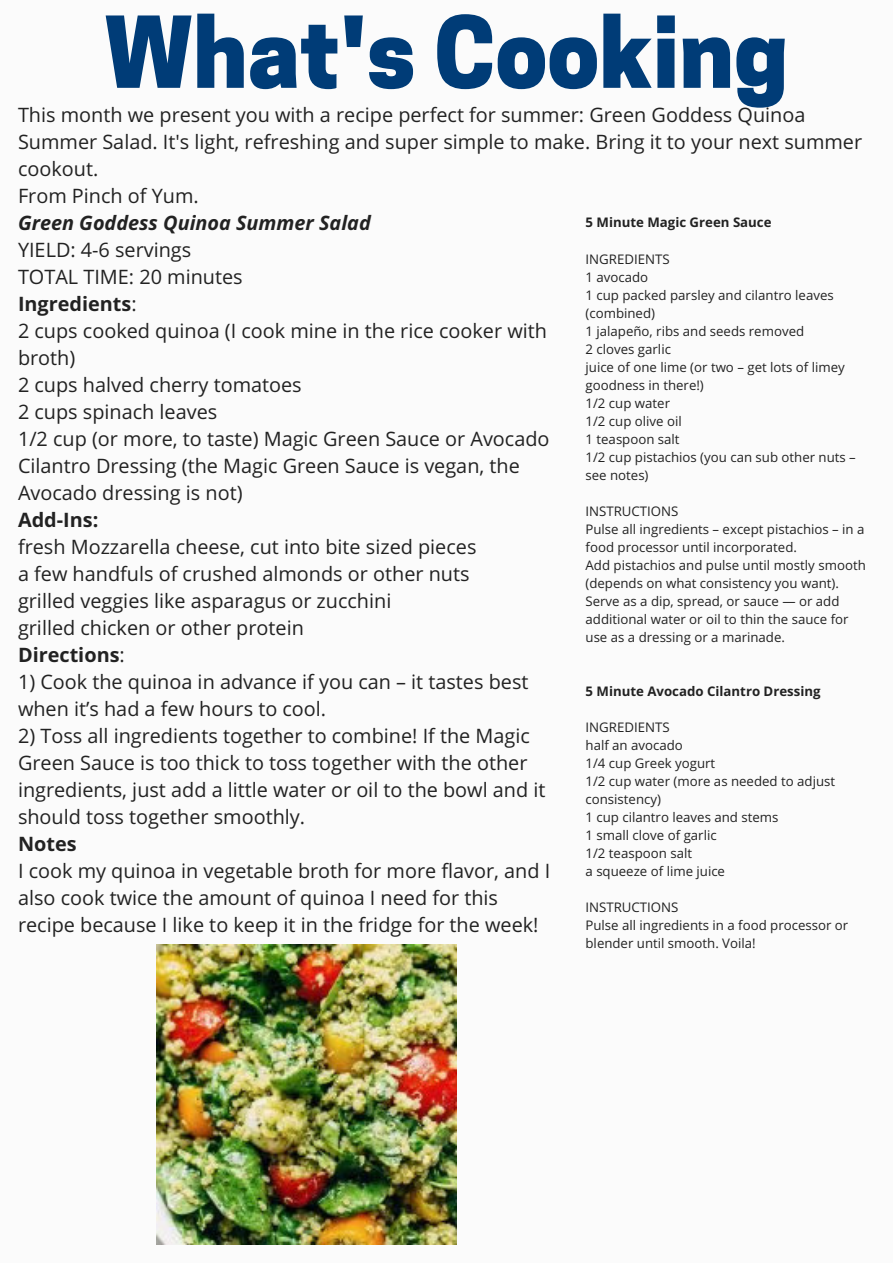
<style>
.page{position:relative;width:893px;height:1263px;background:#fbfbfb}
.page>*{position:absolute;margin:0;border:0;box-sizing:border-box;transform-origin:0 0}
.t1{font:800 92.7px "Cooper Hewitt";color:#003c77}
.t2{font:19.8px/27px "Open Sans";color:#222}
.t3{font:italic 700 19.8px "Open Sans";color:#222}
.t4{font:700 19.8px "Open Sans";color:#222}
.t5{font:13.2px/18px "Open Sans";color:#222}
.t6{font:700 13.2px "Open Sans";color:#222}
.s1{font-weight:700}
</style>
<div class="page">
<img style="left:157px;top:945px;width:299px;height:299px">
<h1 class="t1" style="left:105px;top:18px;width:685px">What's Cooking</h1>
<p class="t2" style="left:18px;top:100px;width:846px">This month we present you with a recipe perfect for summer: Green Goddess Quinoa Summer Salad. It's light, refreshing and super simple to make. Bring it to your next summer cookout.<br>From Pinch of Yum.</p>
<p class="t6" style="left:585px;top:213px;width:188px">5 Minute Magic Green Sauce</p>
<p class="t5" style="left:585px;top:249px;width:272px">INGREDIENTS<br>1 avocado<br>1 cup packed parsley and cilantro leaves (combined)<br>1 jalapeño, ribs and seeds removed<br>2 cloves garlic<br>juice of one lime (or two – get lots of limey goodness in there!)<br>1/2 cup water<br>1/2 cup olive oil<br>1 teaspoon salt<br>1/2 cup pistachios (you can sub other nuts – see notes)</p>
<p class="t5" style="left:585px;top:502px;width:282px">INSTRUCTIONS<br>Pulse all ingredients – except pistachios – in a food processor until incorporated.<br>Add pistachios and pulse until mostly smooth (depends on what consistency you want).<br>Serve as a dip, spread, or sauce — or add additional water or oil to thin the sauce for use as a dressing or a marinade.</p>
<p class="t3" style="left:18px;top:209px;width:354px">Green Goddess Quinoa Summer Salad</p>
<p class="t2" style="left:18px;top:236px;width:533px">YIELD: 4-6 servings<br>TOTAL TIME: 20 minutes<br><span class="s1">Ingredients</span>:<br>2 cups cooked quinoa (I cook mine in the rice cooker with broth)<br>2 cups halved cherry tomatoes<br>2 cups spinach leaves<br>1/2 cup (or more, to taste) Magic Green Sauce or Avocado<br>Cilantro Dressing (the Magic Green Sauce is vegan, the<br>Avocado dressing is not)</p>
<p class="t4" style="left:18px;top:506px;width:82px">Add-Ins:</p>
<p class="t2" style="left:18px;top:533px;width:460px">fresh Mozzarella cheese, cut into bite sized pieces a few handfuls of crushed almonds or other nuts grilled veggies like asparagus or zucchini<br>grilled chicken or other protein<br><span class="s1">Directions</span>:</p>
<p class="t2" style="left:18px;top:668px;width:512px">1) Cook the quinoa in advance if you can – it tastes best when it’s had a few hours to cool.</p>
<p class="t2" style="left:18px;top:722px;width:529px">2) Toss all ingredients together to combine! If the Magic Green Sauce is too thick to toss together with the other ingredients, just add a little water or oil to the bowl and it should toss together smoothly.</p>
<p class="t4" style="left:18px;top:830px;width:60px">Notes</p>
<p class="t2" style="left:18px;top:857px;width:534px">I cook my quinoa in vegetable broth for more flavor, and I also cook twice the amount of quinoa I need for this recipe because I like to keep it in the fridge for the week!</p>
<p class="t6" style="left:585px;top:682px;width:237px">5 Minute Avocado Cilantro Dressing</p>
<p class="t5" style="left:585px;top:718px;width:251px">INGREDIENTS<br>half an avocado<br>1/4 cup Greek yogurt<br>1/2 cup water (more as needed to adjust consistency)<br>1 cup cilantro leaves and stems<br>1 small clove of garlic<br>1/2 teaspoon salt<br>a squeeze of lime juice</p>
<p class="t5" style="left:585px;top:898px;width:264px">INSTRUCTIONS<br>Pulse all ingredients in a food processor or blender until smooth. Voila!</p>
</div>
